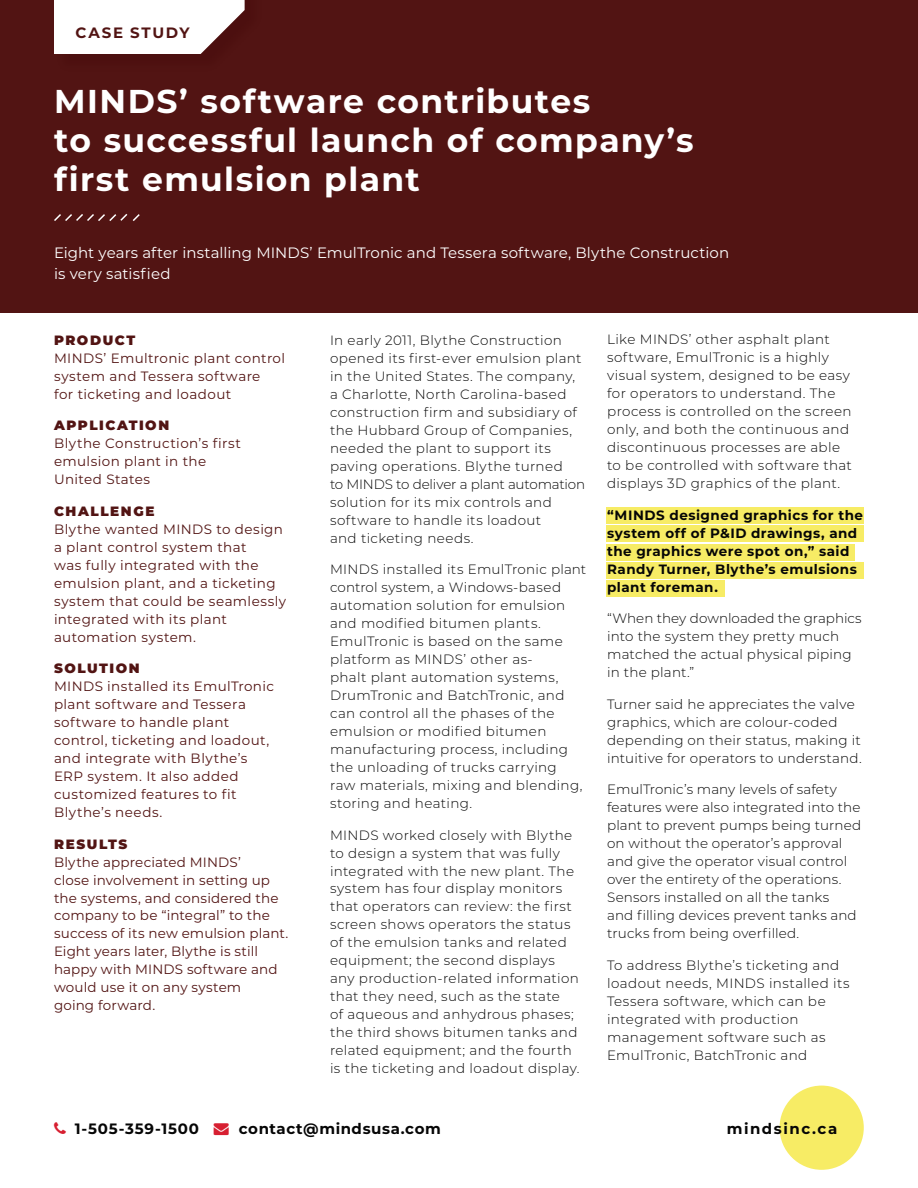
<style>
.page{position:relative;width:918px;height:1188px;background:#fff}
.page>*{position:absolute;margin:0;border:0;box-sizing:border-box;transform-origin:0 0}
.t1{font:700 33px/39px "Montserrat";letter-spacing:.04em;color:#fff}
.t2{font:15px/21px "Montserrat";letter-spacing:.005em;color:#fff}
.t3{font:700 15px "Montserrat";letter-spacing:.05em;color:#060606}
.t4{font:700 15px "Montserrat";letter-spacing:.1em;color:#060606}
.t5{font:700 15px "Montserrat";letter-spacing:.115em;color:#521413}
.t6{font:300 13.5px/18px "Montserrat";letter-spacing:.025em;color:#060606}
.t7{font:13.5px/18px "Montserrat";letter-spacing:.025em;color:#521413}
.t8{font:700 13.5px/18px "Montserrat";letter-spacing:.035em;color:#060606}
.t9{font:900 13.5px "Montserrat";letter-spacing:.115em;color:#521413}
.s1{color:#d71f31}
</style>
<div class="page">
<div style="left:0;top:0;width:918px;height:312px;background:#521413"></div>
<svg style="left:54px;top:0;width:191px;height:54px"></svg>
<svg style="left:54px;top:214px;width:86px;height:7px"></svg>
<div style="left:606px;top:507px;width:258px;height:17px;background:#f7ec65"></div>
<div style="left:606px;top:526px;width:258px;height:16px;background:#f7ec65"></div>
<div style="left:606px;top:544px;width:248px;height:17px;background:#f7ec65"></div>
<div style="left:606px;top:562px;width:258px;height:17px;background:#f7ec65"></div>
<div style="left:606px;top:581px;width:119px;height:16px;background:#f7ec65"></div>
<div style="left:780px;top:1086px;width:84px;height:84px;background:#f7ec65;border-radius:50%"></div>
<p class="t5" style="left:76px;top:22px;width:115px">CASE STUDY</p>
<h1 class="t1" style="left:54px;top:80px;width:641px">MINDS’ software contributes<br>to successful launch of company’s first emulsion plant</h1>
<p class="t2" style="left:54px;top:241px;width:677px">Eight years after installing MINDS’ EmulTronic and Tessera software, Blythe Construction is very satisfied</p>
<p class="t9" style="left:54px;top:330px;width:83px">PRODUCT</p>
<p class="t7" style="left:54px;top:348px;width:233px">MINDS’ Emultronic plant control system and Tessera software<br>for ticketing and loadout</p>
<p class="t9" style="left:54px;top:415px;width:117px">APPLICATION</p>
<p class="t7" style="left:54px;top:434px;width:188px">Blythe Construction’s first emulsion plant in the<br>United States</p>
<p class="t9" style="left:54px;top:501px;width:102px">CHALLENGE</p>
<p class="t7" style="left:54px;top:519px;width:234px">Blythe wanted MINDS to design a plant control system that<br>was fully integrated with the emulsion plant, and a ticketing system that could be seamlessly integrated with its plant automation system.</p>
<p class="t9" style="left:54px;top:658px;width:87px">SOLUTION</p>
<p class="t7" style="left:54px;top:677px;width:221px">MINDS installed its EmulTronic plant software and Tessera software to handle plant control, ticketing and loadout, and integrate with Blythe’s<br>ERP system. It also added customized features to fit<br>Blythe’s needs.</p>
<p class="t9" style="left:54px;top:834px;width:75px">RESULTS</p>
<p class="t7" style="left:54px;top:852px;width:236px">Blythe appreciated MINDS’<br>close involvement in setting up the systems, and considered the company to be “integral” to the success of its new emulsion plant.<br>Eight years later, Blythe is still happy with MINDS software and would use it on any system<br>going forward.</p>
<p class="t6" style="left:330px;top:330px;width:257px">In early 2011, Blythe Construction opened its first-ever emulsion plant in the United States. The company, a Charlotte, North Carolina-based construction firm and subsidiary of the Hubbard Group of Companies, needed the plant to support its paving operations. Blythe turned<br>to MINDS to deliver a plant automation solution for its mix controls and software to handle its loadout<br>and ticketing needs.</p>
<p class="t6" style="left:330px;top:560px;width:258px">MINDS installed its EmulTronic plant control system, a Windows-based automation solution for emulsion and modified bitumen plants.<br>EmulTronic is based on the same platform as MINDS’ other as-<br>phalt plant automation systems,<br>DrumTronic and BatchTronic, and can control all the phases of the emulsion or modified bitumen manufacturing process, including the unloading of trucks carrying<br>raw materials, mixing and blending, storing and heating.</p>
<p class="t6" style="left:330px;top:825px;width:251px">MINDS worked closely with Blythe to design a system that was fully integrated with the new plant. The system has four display monitors that operators can review: the first screen shows operators the status of the emulsion tanks and related equipment; the second displays any production-related information that they need, such as the state<br>of aqueous and anhydrous phases; the third shows bitumen tanks and related equipment; and the fourth is the ticketing and loadout display.</p>
<p class="t6" style="left:607px;top:330px;width:246px">Like MINDS’ other asphalt plant software, EmulTronic is a highly visual system, designed to be easy for operators to understand. The process is controlled on the screen only, and both the continuous and discontinuous processes are able to be controlled with software that displays 3D graphics of the plant.</p>
<p class="t8" style="left:607px;top:505px;width:257px">“MINDS designed graphics for the system off of P&amp;ID drawings, and the graphics were spot on,” said<br>Randy Turner, Blythe’s emulsions plant foreman.</p>
<p class="t6" style="left:607px;top:609px;width:256px">“When they downloaded the graphics into the system they pretty much matched the actual physical piping in the plant.”</p>
<p class="t6" style="left:607px;top:695px;width:256px">Turner said he appreciates the valve graphics, which are colour-coded depending on their status, making it intuitive for operators to understand.</p>
<p class="t6" style="left:607px;top:780px;width:256px">EmulTronic’s many levels of safety features were also integrated into the plant to prevent pumps being turned on without the operator’s approval and give the operator visual control over the entirety of the operations.<br>Sensors installed on all the tanks<br>and filling devices prevent tanks and trucks from being overfilled.</p>
<p class="t6" style="left:607px;top:956px;width:244px">To address Blythe’s ticketing and loadout needs, MINDS installed its<br>Tessera software, which can be integrated with production management software such as<br>EmulTronic, BatchTronic and</p>
<p class="t3" style="left:75px;top:1118px;width:367px">1-505-359-1500 <span class="s1">→</span> contact@mindsusa.com</p>
<p class="t4" style="left:727px;top:1118px;width:112px">mindsinc.ca</p>
</div>
